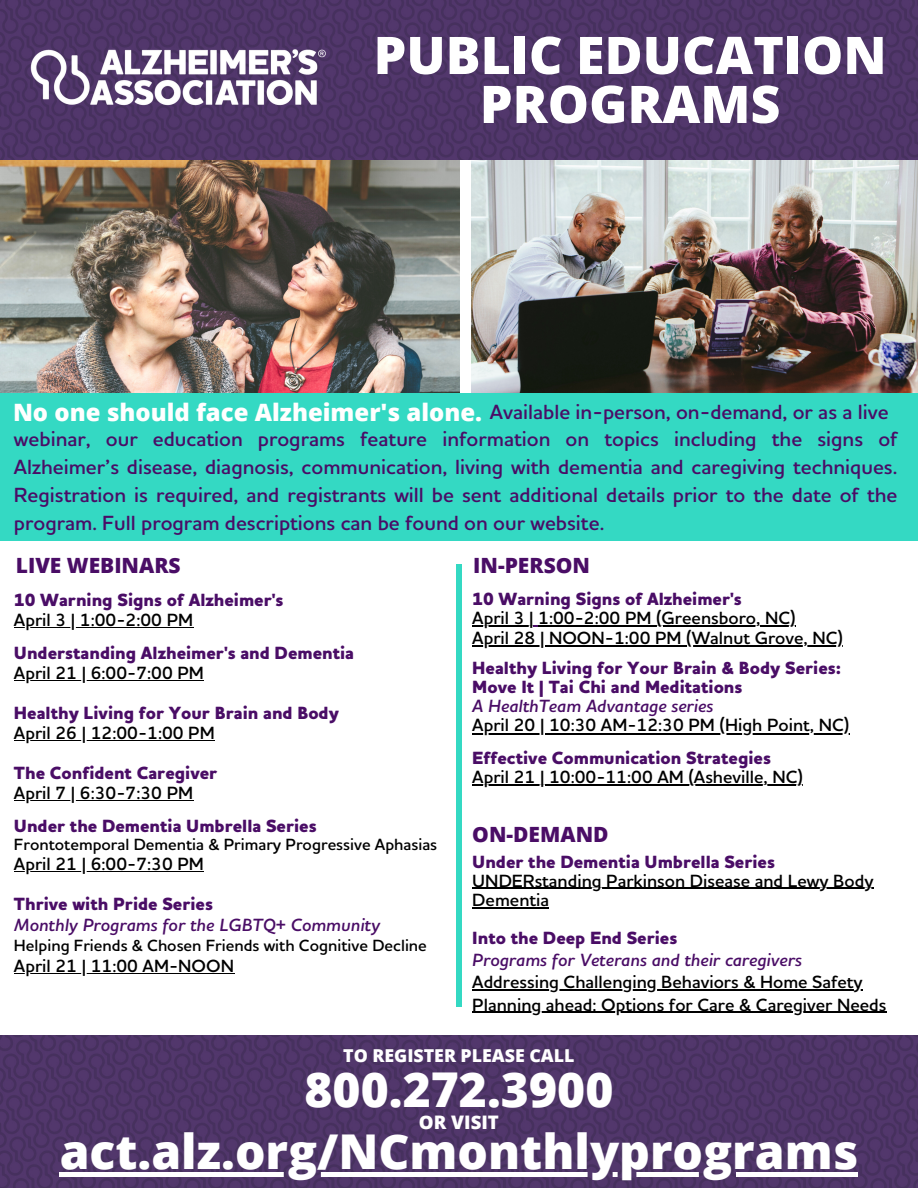
<style>
.page{position:relative;width:918px;height:1188px;background:#fff}
.page>*{position:absolute;margin:0;border:0;box-sizing:border-box;transform-origin:0 0}
.t1{font:800 51.9px/49.1px "Open Sans";color:#fff;text-align:center}
.t2{font:800 48px "Open Sans";color:#fff}
.t3{font:800 24px "Open Sans";color:#fff}
.t4{font:800 21px "Open Sans";color:#4a0d66}
.t5{font:600 20.85px/28.2px "Houschka Alt Pro";color:#4a0d66;text-align:justify}
.t6{font:800 18.6px "Open Sans";color:#fff}
.t7{font:600 18px/19.2px "Houschka Alt Pro";color:#000}
.t8{font:800 18px "Houschka Alt Pro";color:#4a0d66}
.t9{font:italic 600 18px "Houschka Alt Pro";color:#4a0d66}
.t10{font:800 17.85px "Open Sans";color:#fff}
.t11{font:600 16.5px "Houschka Alt Pro";color:#000}
</style>
<div class="page">
<div style="left:456px;top:564px;width:6px;height:443px;background:#34d9c3"></div>
<img style="left:471px;top:160px;width:447px;height:234px">
<img style="left:0;top:160px;width:460px;height:234px">
<img style="left:0;top:1035px;width:918px;height:153px">
<img style="left:0;top:0;width:918px;height:160px">
<div style="left:0;top:394px;width:918px;height:147px;background:#34d9c3"></div>
<img style="left:0;top:18px;width:356px;height:121px">
<svg style="left:60px;top:1173px;width:798px;height:4px"></svg>
<hr style="left:472px;top:626px;width:62px;height:1px;background:#000">
<hr style="left:538px;top:626px;width:258px;height:1px;background:#000">
<hr style="left:472px;top:645px;width:371px;height:2px;background:#000">
<hr style="left:472px;top:733px;width:377px;height:1px;background:#000">
<hr style="left:472px;top:785px;width:331px;height:1px;background:#000">
<hr style="left:472px;top:888px;width:401px;height:1px;background:#000">
<hr style="left:472px;top:907px;width:77px;height:1px;background:#000">
<hr style="left:472px;top:989px;width:391px;height:1px;background:#000">
<hr style="left:472px;top:1012px;width:414px;height:1px;background:#000">
<hr style="left:14px;top:627px;width:179px;height:1px;background:#000">
<hr style="left:14px;top:680px;width:190px;height:1px;background:#000">
<hr style="left:14px;top:740px;width:201px;height:1px;background:#000">
<hr style="left:14px;top:800px;width:179px;height:1px;background:#000">
<hr style="left:14px;top:871px;width:190px;height:1px;background:#000">
<hr style="left:14px;top:973px;width:220px;height:1px;background:#000">
<p class="t1" style="left:374px;top:29px;width:515px">PUBLIC EDUCATION<br>PROGRAMS</p>
<p class="t3" style="left:13px;top:396px;width:471px">No one should face Alzheimer's alone.</p>
<p class="t5" style="left:490px;top:398px;width:400px">Available in-person, on-demand, or as a live</p>
<p class="t5" style="left:14px;top:424px;width:885px">webinar, our education programs feature information on topics including the signs of Alzheimer’s disease, diagnosis, communication, living with dementia and caregiving techniques.<br>Registration is required, and registrants will be sent additional details prior to the date of the program. Full program descriptions can be found on our website.</p>
<p class="t4" style="left:16px;top:550px;width:166px">LIVE WEBINARS</p>
<p class="t8" style="left:14px;top:588px;width:271px">10 Warning Signs of Alzheimer's</p>
<p class="t7" style="left:14px;top:610px;width:181px">April 3 | 1:00-2:00 PM</p>
<p class="t8" style="left:14px;top:641px;width:342px">Understanding Alzheimer's and Dementia</p>
<p class="t7" style="left:14px;top:663px;width:191px">April 21 | 6:00-7:00 PM</p>
<p class="t8" style="left:14px;top:701px;width:326px">Healthy Living for Your Brain and Body</p>
<p class="t7" style="left:14px;top:723px;width:202px">April 26 | 12:00-1:00 PM</p>
<p class="t8" style="left:14px;top:761px;width:205px">The Confident Caregiver</p>
<p class="t7" style="left:14px;top:783px;width:181px">April 7 | 6:30-7:30 PM</p>
<p class="t8" style="left:14px;top:814px;width:304px">Under the Dementia Umbrella Series</p>
<p class="t11" style="left:14px;top:834px;width:425px">Frontotemporal Dementia &amp; Primary Progressive Aphasias</p>
<p class="t7" style="left:14px;top:854px;width:191px">April 21 | 6:00-7:30 PM</p>
<p class="t8" style="left:14px;top:892px;width:201px">Thrive with Pride Series</p>
<p class="t9" style="left:14px;top:913px;width:368px">Monthly Programs for the LGBTQ+ Community</p>
<p class="t11" style="left:14px;top:935px;width:414px">Helping Friends &amp; Chosen Friends with Cognitive Decline</p>
<p class="t7" style="left:14px;top:956px;width:222px">April 21 | 11:00 AM-NOON</p>
<p class="t4" style="left:473px;top:550px;width:118px">IN-PERSON</p>
<p class="t8" style="left:472px;top:588px;width:271px">10 Warning Signs of Alzheimer's</p>
<p class="t7" style="left:472px;top:608px;width:325px">April 3 | 1:00-2:00 PM (Greensboro, NC)</p>
<p class="t7" style="left:472px;top:627px;width:372px">April 28 | NOON-1:00 PM (Walnut Grove, NC)</p>
<p class="t8" style="left:472px;top:656px;width:370px">Healthy Living for Your Brain &amp; Body Series:</p>
<p class="t8" style="left:472px;top:675px;width:272px">Move It | Tai Chi and Meditations</p>
<p class="t9" style="left:472px;top:694px;width:242px">A HealthTeam Advantage series</p>
<p class="t7" style="left:472px;top:715px;width:379px">April 20 | 10:30 AM-12:30 PM (High Point, NC)</p>
<p class="t8" style="left:472px;top:747px;width:300px">Effective Communication Strategies</p>
<p class="t7" style="left:472px;top:767px;width:332px">April 21 | 10:00-11:00 AM (Asheville, NC)</p>
<p class="t4" style="left:472px;top:819px;width:138px">ON-DEMAND</p>
<p class="t8" style="left:472px;top:850px;width:304px">Under the Dementia Umbrella Series</p>
<p class="t7" style="left:472px;top:871px;width:403px">UNDERstanding Parkinson Disease and Lewy Body<br>Dementia</p>
<p class="t8" style="left:472px;top:927px;width:207px">Into the Deep End Series</p>
<p class="t9" style="left:472px;top:948px;width:331px">Programs for Veterans and their caregivers</p>
<p class="t7" style="left:472px;top:972px;width:392px">Addressing Challenging Behaviors &amp; Home Safety</p>
<p class="t7" style="left:472px;top:994px;width:416px">Planning ahead: Options for Care &amp; Caregiver Needs</p>
<p class="t10" style="left:343px;top:1043px;width:233px">TO REGISTER PLEASE CALL</p>
<p class="t2" style="left:304px;top:1056px;width:310px">800.272.3900</p>
<p class="t6" style="left:419px;top:1110px;width:81px">OR VISIT</p>
<p class="t2" style="left:60px;top:1118px;width:800px">act.alz.org/NCmonthlyprograms</p>
</div>
